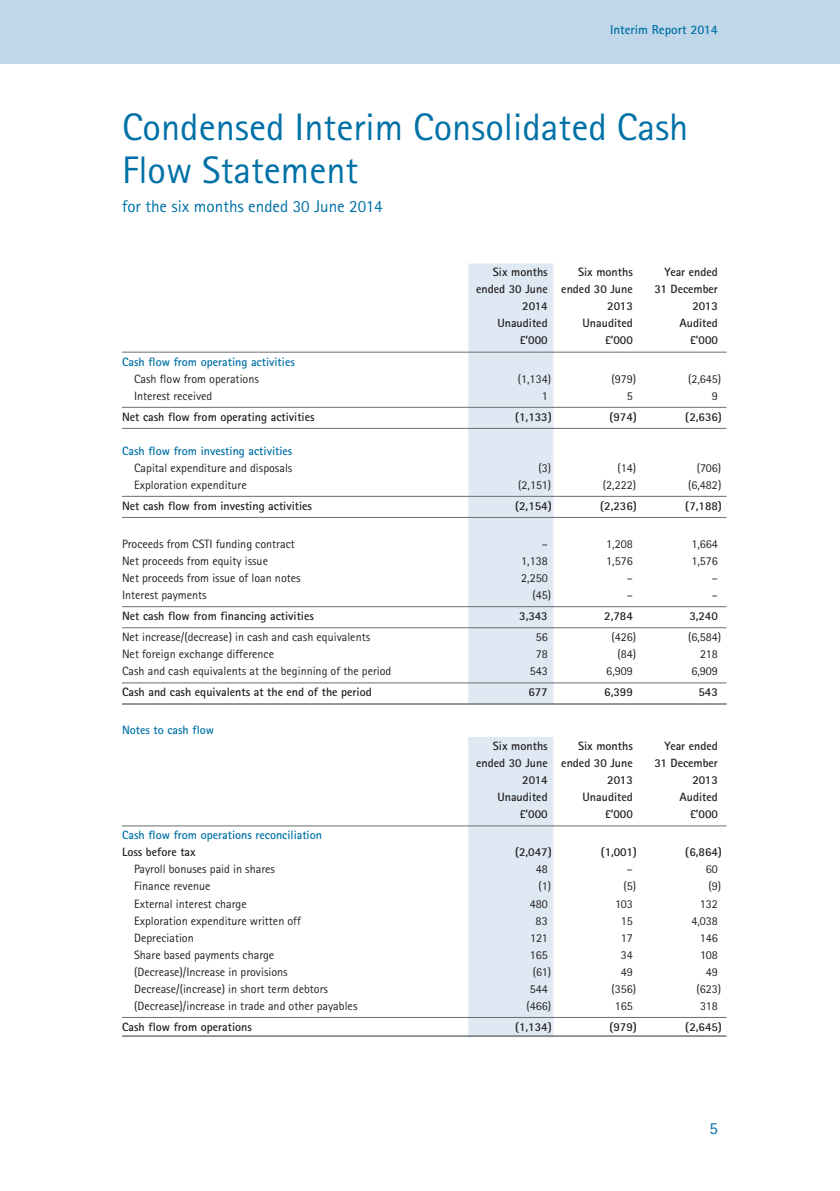
<style>
.page{position:relative;width:840px;height:1191px;background:#fff}
.page>*{position:absolute;margin:0;border:0;box-sizing:border-box;transform-origin:0 0}
.t1{font:38.4px/42.6px "Rotis Sans Serif";color:#0071a7}
.t2{font:17px "Rotis Sans Serif";color:#0071a7}
.t3{font:700 13px "Rotis Sans Serif";color:#0071a7}
.t4{font:12px "Rotis Sans Serif";color:#231f20}
.t5{font:700 12px "Rotis Sans Serif";color:#231f20}
.t6{font:700 12px "Rotis Sans Serif";color:#0071a7}
</style>
<div class="page">
<div style="left:0;top:0;width:839px;height:63px;background:#c0d6e9"></div>
<div style="left:468px;top:263px;width:85px;height:440px;background:#dee9f3"></div>
<hr style="left:122px;top:352px;width:604px;height:1px;background:#6c6d70">
<hr style="left:122px;top:407px;width:604px;height:1px;background:#6c6d70">
<hr style="left:122px;top:428px;width:604px;height:1px;background:#6c6d70">
<hr style="left:122px;top:496px;width:604px;height:1px;background:#6c6d70">
<hr style="left:122px;top:517px;width:604px;height:1px;background:#6c6d70">
<hr style="left:122px;top:606px;width:604px;height:1px;background:#6c6d70">
<hr style="left:122px;top:627px;width:604px;height:1px;background:#6c6d70">
<hr style="left:122px;top:682px;width:604px;height:1px;background:#6c6d70">
<hr style="left:122px;top:703px;width:604px;height:1px;background:#6c6d70">
<div style="left:468px;top:737px;width:85px;height:300px;background:#dee9f3"></div>
<hr style="left:122px;top:825px;width:604px;height:1px;background:#6c6d70">
<hr style="left:122px;top:1017px;width:604px;height:1px;background:#6c6d70">
<hr style="left:122px;top:1035px;width:604px;height:1px;background:#6c6d70">
<p class="t3" style="left:609px;top:25px;width:109px">Interim Report 2014</p>
<h1 class="t1" style="left:122px;top:109px;width:567px">Condensed Interim Consolidated Cash<br>Flow Statement</h1>
<h2 class="t2" style="left:122px;top:200px;width:262px">for the six months ended 30 June 2014</h2>
<p class="t5" style="left:492px;top:268px;width:56px">Six months</p>
<p class="t5" style="left:577px;top:268px;width:56px">Six months</p>
<p class="t5" style="left:664px;top:268px;width:55px">Year ended</p>
<p class="t5" style="left:476px;top:285px;width:158px">ended 30 June ended 30 June</p>
<p class="t5" style="left:654px;top:285px;width:65px">31 December</p>
<p class="t5" style="left:522px;top:302px;width:27px">2014</p>
<p class="t5" style="left:607px;top:302px;width:27px">2013</p>
<p class="t5" style="left:692px;top:302px;width:27px">2013</p>
<p class="t5" style="left:497px;top:319px;width:52px">Unaudited</p>
<p class="t5" style="left:582px;top:319px;width:52px">Unaudited</p>
<p class="t5" style="left:679px;top:319px;width:40px">Audited</p>
<p class="t5" style="left:519px;top:336px;width:29px">£’000</p>
<p class="t5" style="left:604px;top:336px;width:29px">£’000</p>
<p class="t5" style="left:689px;top:336px;width:29px">£’000</p>
<p class="t6" style="left:122px;top:357px;width:174px">Cash flow from operating activities</p>
<p class="t4" style="left:134px;top:374px;width:126px">Cash flow from operations</p>
<p class="t4" style="left:517px;top:374px;width:35px">(1,134)</p>
<p class="t4" style="left:611px;top:374px;width:26px">(979)</p>
<p class="t4" style="left:687px;top:374px;width:35px">(2,645)</p>
<p class="t4" style="left:134px;top:391px;width:80px">Interest received</p>
<p class="t4" style="left:541px;top:391px;width:8px">1</p>
<p class="t4" style="left:626px;top:391px;width:8px">5</p>
<p class="t4" style="left:711px;top:391px;width:8px">9</p>
<p class="t5" style="left:122px;top:412px;width:194px">Net cash flow from operating activities</p>
<p class="t5" style="left:515px;top:412px;width:38px">(1,133)</p>
<p class="t5" style="left:609px;top:412px;width:29px">(974)</p>
<p class="t5" style="left:685px;top:412px;width:38px">(2,636)</p>
<p class="t6" style="left:122px;top:446px;width:172px">Cash flow from investing activities</p>
<p class="t4" style="left:134px;top:463px;width:160px">Capital expenditure and disposals</p>
<p class="t4" style="left:538px;top:463px;width:14px">(3)</p>
<p class="t4" style="left:617px;top:463px;width:20px">(14)</p>
<p class="t4" style="left:696px;top:463px;width:26px">(706)</p>
<p class="t4" style="left:134px;top:480px;width:114px">Exploration expenditure</p>
<p class="t4" style="left:518px;top:480px;width:34px">(2,151)</p>
<p class="t4" style="left:602px;top:480px;width:35px">(2,222)</p>
<p class="t4" style="left:687px;top:480px;width:35px">(6,482)</p>
<p class="t5" style="left:122px;top:501px;width:191px">Net cash flow from investing activities</p>
<p class="t5" style="left:515px;top:501px;width:38px">(2,154)</p>
<p class="t5" style="left:600px;top:501px;width:38px">(2,236)</p>
<p class="t5" style="left:685px;top:501px;width:38px">(7,188)</p>
<p class="t4" style="left:122px;top:539px;width:174px">Proceeds from CSTI funding contract</p>
<p class="t4" style="left:541px;top:539px;width:8px">–</p>
<p class="t4" style="left:606px;top:539px;width:28px">1,208</p>
<p class="t4" style="left:691px;top:539px;width:28px">1,664</p>
<p class="t4" style="left:122px;top:556px;width:147px">Net proceeds from equity issue</p>
<p class="t4" style="left:521px;top:556px;width:28px">1,138</p>
<p class="t4" style="left:606px;top:556px;width:28px">1,576</p>
<p class="t4" style="left:691px;top:556px;width:28px">1,576</p>
<p class="t4" style="left:122px;top:573px;width:180px">Net proceeds from issue of loan notes</p>
<p class="t4" style="left:521px;top:573px;width:28px">2,250</p>
<p class="t4" style="left:626px;top:573px;width:8px">–</p>
<p class="t4" style="left:711px;top:573px;width:8px">–</p>
<p class="t4" style="left:122px;top:591px;width:86px">Interest payments</p>
<p class="t4" style="left:532px;top:591px;width:20px">(45)</p>
<p class="t4" style="left:626px;top:591px;width:8px">–</p>
<p class="t4" style="left:711px;top:591px;width:8px">–</p>
<p class="t5" style="left:122px;top:612px;width:193px">Net cash flow from financing activities</p>
<p class="t5" style="left:519px;top:612px;width:30px">3,343</p>
<p class="t5" style="left:604px;top:612px;width:30px">2,784</p>
<p class="t5" style="left:689px;top:612px;width:30px">3,240</p>
<p class="t4" style="left:122px;top:633px;width:249px">Net increase/(decrease) in cash and cash equivalents</p>
<p class="t4" style="left:535px;top:633px;width:14px">56</p>
<p class="t4" style="left:611px;top:633px;width:26px">(426)</p>
<p class="t4" style="left:687px;top:633px;width:35px">(6,584)</p>
<p class="t4" style="left:122px;top:650px;width:153px">Net foreign exchange difference</p>
<p class="t4" style="left:535px;top:650px;width:14px">78</p>
<p class="t4" style="left:617px;top:650px;width:20px">(84)</p>
<p class="t4" style="left:700px;top:650px;width:19px">218</p>
<p class="t4" style="left:122px;top:667px;width:271px">Cash and cash equivalents at the beginning of the period</p>
<p class="t4" style="left:529px;top:667px;width:20px">543</p>
<p class="t4" style="left:606px;top:667px;width:28px">6,909</p>
<p class="t4" style="left:691px;top:667px;width:28px">6,909</p>
<p class="t5" style="left:122px;top:688px;width:251px">Cash and cash equivalents at the end of the period</p>
<p class="t5" style="left:528px;top:688px;width:21px">677</p>
<p class="t5" style="left:604px;top:688px;width:30px">6,399</p>
<p class="t5" style="left:698px;top:688px;width:21px">543</p>
<p class="t6" style="left:122px;top:726px;width:94px">Notes to cash flow</p>
<p class="t5" style="left:492px;top:742px;width:56px">Six months</p>
<p class="t5" style="left:577px;top:742px;width:56px">Six months</p>
<p class="t5" style="left:664px;top:742px;width:55px">Year ended</p>
<p class="t5" style="left:476px;top:759px;width:158px">ended 30 June ended 30 June</p>
<p class="t5" style="left:654px;top:759px;width:65px">31 December</p>
<p class="t5" style="left:522px;top:776px;width:27px">2014</p>
<p class="t5" style="left:607px;top:776px;width:27px">2013</p>
<p class="t5" style="left:692px;top:776px;width:27px">2013</p>
<p class="t5" style="left:497px;top:793px;width:52px">Unaudited</p>
<p class="t5" style="left:582px;top:793px;width:52px">Unaudited</p>
<p class="t5" style="left:679px;top:793px;width:40px">Audited</p>
<p class="t5" style="left:519px;top:810px;width:29px">£’000</p>
<p class="t5" style="left:604px;top:810px;width:29px">£’000</p>
<p class="t5" style="left:689px;top:810px;width:29px">£’000</p>
<p class="t6" style="left:122px;top:831px;width:201px">Cash flow from operations reconciliation</p>
<p class="t5" style="left:122px;top:848px;width:75px">Loss before tax</p>
<p class="t5" style="left:515px;top:848px;width:38px">(2,047)</p>
<p class="t5" style="left:600px;top:848px;width:38px">(1,001)</p>
<p class="t5" style="left:685px;top:848px;width:38px">(6,864)</p>
<p class="t4" style="left:134px;top:865px;width:142px">Payroll bonuses paid in shares</p>
<p class="t4" style="left:535px;top:865px;width:14px">48</p>
<p class="t4" style="left:626px;top:865px;width:8px">–</p>
<p class="t4" style="left:705px;top:865px;width:14px">60</p>
<p class="t4" style="left:134px;top:882px;width:78px">Finance revenue</p>
<p class="t4" style="left:538px;top:882px;width:14px">(1)</p>
<p class="t4" style="left:623px;top:882px;width:14px">(5)</p>
<p class="t4" style="left:708px;top:882px;width:14px">(9)</p>
<p class="t4" style="left:134px;top:899px;width:114px">External interest charge</p>
<p class="t4" style="left:529px;top:899px;width:20px">480</p>
<p class="t4" style="left:614px;top:899px;width:19px">103</p>
<p class="t4" style="left:699px;top:899px;width:20px">132</p>
<p class="t4" style="left:134px;top:916px;width:168px">Exploration expenditure written off</p>
<p class="t4" style="left:535px;top:916px;width:14px">83</p>
<p class="t4" style="left:620px;top:916px;width:14px">15</p>
<p class="t4" style="left:691px;top:916px;width:28px">4,038</p>
<p class="t4" style="left:134px;top:933px;width:61px">Depreciation</p>
<p class="t4" style="left:529px;top:933px;width:19px">121</p>
<p class="t4" style="left:620px;top:933px;width:14px">17</p>
<p class="t4" style="left:699px;top:933px;width:20px">146</p>
<p class="t4" style="left:134px;top:950px;width:142px">Share based payments charge</p>
<p class="t4" style="left:529px;top:950px;width:20px">165</p>
<p class="t4" style="left:620px;top:950px;width:14px">34</p>
<p class="t4" style="left:700px;top:950px;width:19px">108</p>
<p class="t4" style="left:134px;top:967px;width:155px">(Decrease)/Increase in provisions</p>
<p class="t4" style="left:532px;top:967px;width:20px">(61)</p>
<p class="t4" style="left:620px;top:967px;width:14px">49</p>
<p class="t4" style="left:705px;top:967px;width:14px">49</p>
<p class="t4" style="left:134px;top:984px;width:195px">Decrease/(increase) in short term debtors</p>
<p class="t4" style="left:529px;top:984px;width:20px">544</p>
<p class="t4" style="left:611px;top:984px;width:26px">(356)</p>
<p class="t4" style="left:696px;top:984px;width:26px">(623)</p>
<p class="t4" style="left:134px;top:1001px;width:225px">(Decrease)/increase in trade and other payables</p>
<p class="t4" style="left:526px;top:1001px;width:26px">(466)</p>
<p class="t4" style="left:614px;top:1001px;width:19px">165</p>
<p class="t4" style="left:700px;top:1001px;width:19px">318</p>
<p class="t5" style="left:122px;top:1022px;width:131px">Cash flow from operations</p>
<p class="t5" style="left:515px;top:1022px;width:38px">(1,134)</p>
<p class="t5" style="left:609px;top:1022px;width:29px">(979)</p>
<p class="t5" style="left:685px;top:1022px;width:38px">(2,645)</p>
<h2 class="t2" style="left:709px;top:1122px;width:10px">5</h2>
</div>
